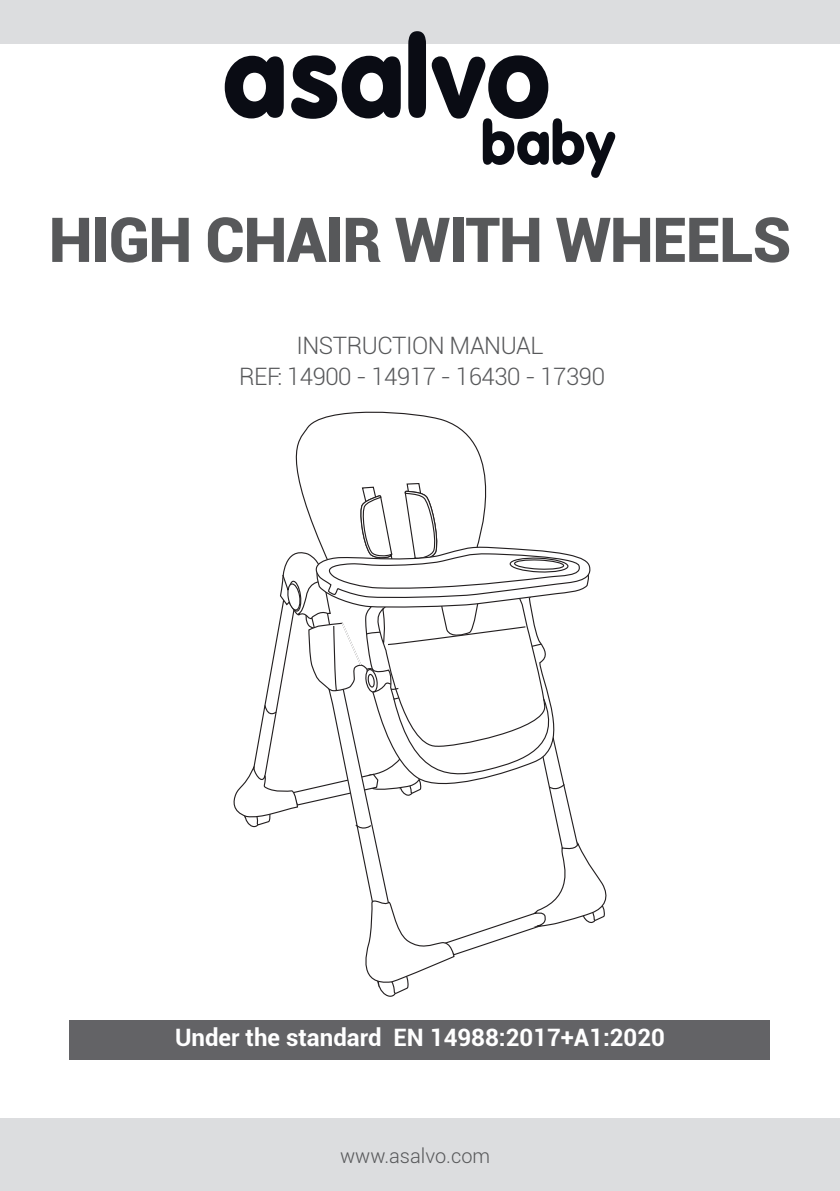
<style>
.page{position:relative;width:840px;height:1191px;background:#fff}
.page>*{position:absolute;margin:0;border:0;box-sizing:border-box;transform-origin:0 0}
.t1{font:900 62px "Roboto";letter-spacing:-.02em;color:#57585a}
.t2{font:300 24px/30.8px "Roboto";letter-spacing:-.02em;color:#57585a;text-align:center}
.t3{font:700 24px "Roboto";color:#fff}
.t4{font:300 20px "Roboto";color:#57585a}
</style>
<div class="page">
<div style="left:0;top:0;width:839px;height:44px;background:#dcdddf"></div>
<div style="left:0;top:1119px;width:839px;height:72px;background:#dcdddf"></div>
<div style="left:70px;top:1020px;width:699px;height:39px;background:#636366"></div>
<svg style="left:291px;top:55px;width:109px;height:64px"></svg>
<svg style="left:224px;top:56px;width:59px;height:62px"></svg>
<svg style="left:408px;top:31px;width:207px;height:147px"></svg>
<svg style="left:231px;top:411px;width:379px;height:649px"></svg>
<svg style="left:354px;top:559px;width:211px;height:272px"></svg>
<h1 class="t1" style="left:49px;top:196px;width:743px">HIGH CHAIR WITH WHEELS</h1>
<p class="t2" style="left:239px;top:329px;width:367px">INSTRUCTION MANUAL<br>REF: 14900 - 14917 - 16430 - 17390</p>
<p class="t3" style="left:175px;top:1020px;width:491px">Under the standard EN 14988:2017+A1:2020</p>
<p class="t4" style="left:340px;top:1141px;width:151px">www.asalvo.com</p>
</div>
